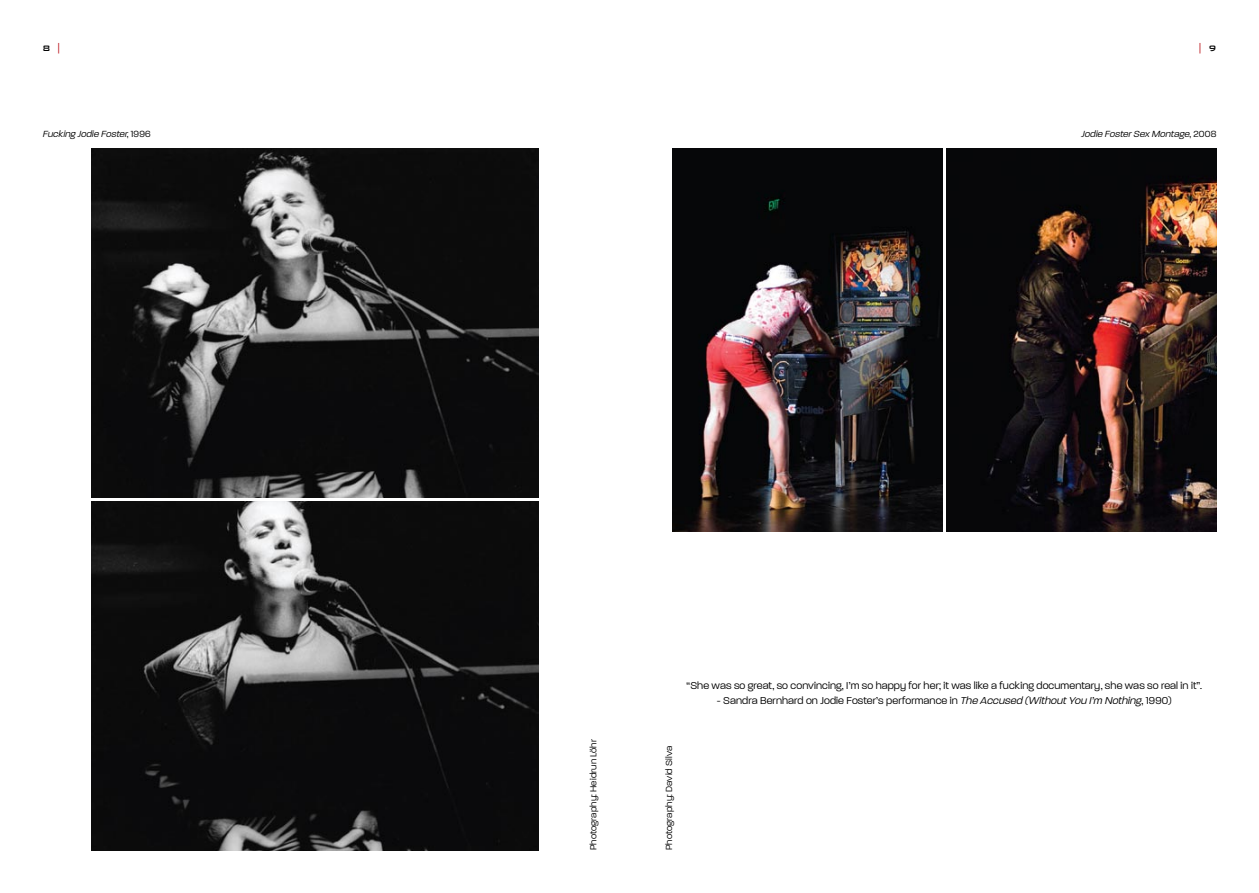
<style>
.page{position:relative;width:1259px;height:893px;background:#fff}
.page>*{position:absolute;margin:0;border:0;box-sizing:border-box;transform-origin:0 0}
.t1{font:300 13.5px "Paralucent";letter-spacing:.005em;color:#000}
.t2{font:italic 300 12px "Paralucent";color:#000}
.t3{font:300 12px "Paralucent";letter-spacing:.01em;color:#000}
.t4{font:500 10.5px "Bank Gothic";color:#000}
.t5{font:500 10.5px "Bank Gothic";color:#ba131a}
.s1{color:#ba131a}
.s2{color:#000}
.s3{font-style:normal}
.s4{font-style:italic}
</style>
<div class="page">
<img style="left:91px;top:149px;width:447px;height:348px">
<img style="left:91px;top:502px;width:447px;height:348px">
<img style="left:672px;top:149px;width:270px;height:382px">
<img style="left:946px;top:149px;width:270px;height:382px">
<p class="t4" style="left:43px;top:40px;width:20px">8 <span class="s1">|</span></p>
<p class="t5" style="left:1197px;top:40px;width:20px">| <span class="s2">9</span></p>
<p class="t2" style="left:43px;top:128px;width:110px">Fucking Jodie Foster<span class="s3">, 1 9 9 6</span></p>
<p class="t2" style="left:1081px;top:128px;width:137px">Jodie FosterSex Montage<span class="s3">, 2 0 0 8</span></p>
<p class="t1" style="left:686px;top:678px;width:517px">“She was so great, so convincing, I’m so happy for her; it was like a fucking documentary, she was so real in it”.</p>
<p class="t1" style="left:717px;top:693px;width:456px">- Sandra Bernhard on Jodie Foster’s performance in <span class="s4">The Accused (WithoutYou I’m Nothing</span>, 1990)</p>
<p class="t3" style="left:587px;top:850px;width:113px;rotate:-90deg">Photography: Heidrun Löhr</p>
<p class="t3" style="left:662px;top:850px;width:106px;rotate:-90deg">Photography: David Silva</p>
</div>
